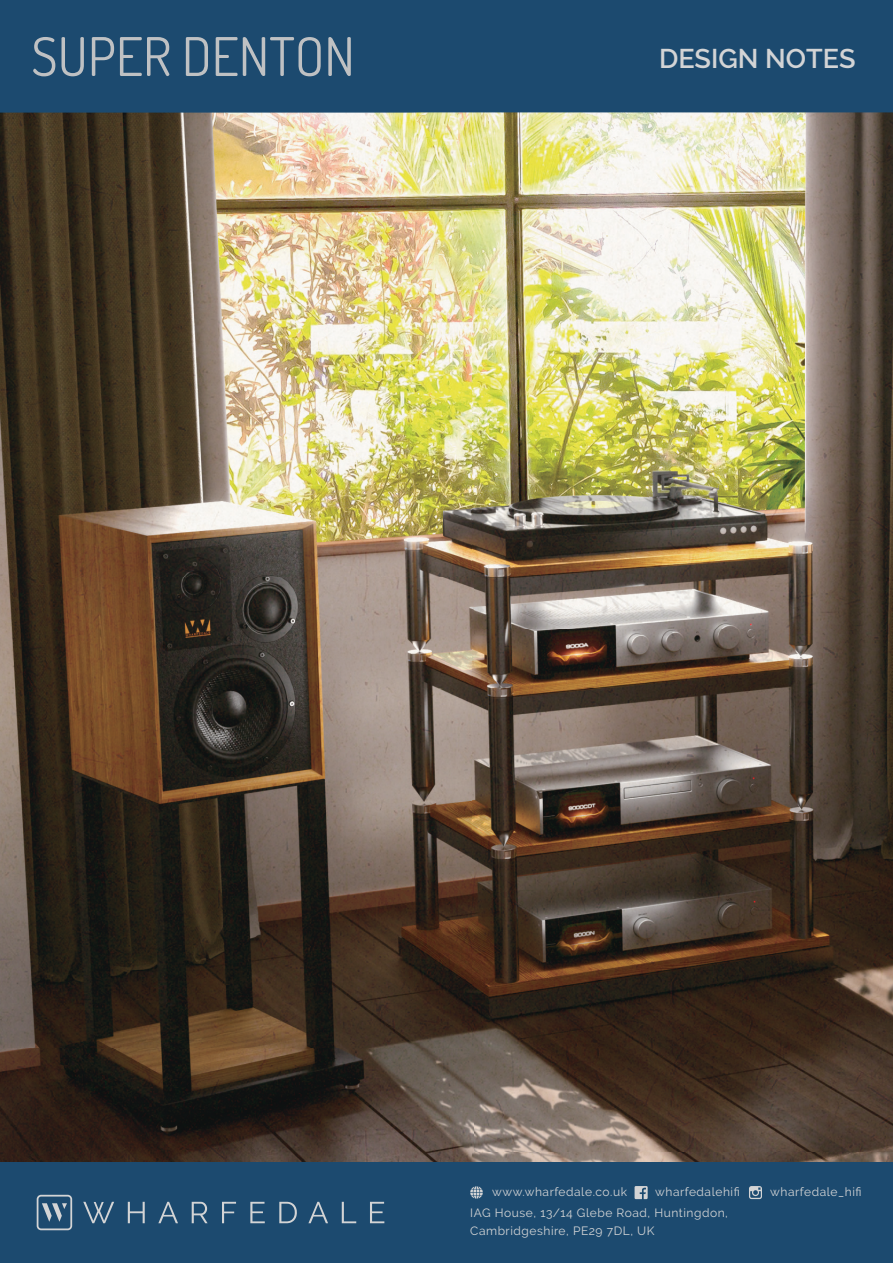
<style>
.page{position:relative;width:893px;height:1263px;background:#fff}
.page>*{position:absolute;margin:0;border:0;box-sizing:border-box;transform-origin:0 0}
.t1{font:53.25px "Dosis";color:#bfc1c3}
.t2{font:600 27px "Raleway";color:#d3d4d5}
.t3{font:12px/18.8px "Raleway";letter-spacing:.045em;color:#d3d4d5}
</style>
<div class="page">
<img style="left:0;top:113px;width:893px;height:1049px">
<div style="left:0;top:0;width:893px;height:113px;background:#1c4a6f"></div>
<div style="left:0;top:1162px;width:893px;height:101px;background:#1c4a6f"></div>
<svg style="left:749px;top:1186px;width:13px;height:13px"></svg>
<svg style="left:470px;top:1186px;width:13px;height:13px"></svg>
<svg style="left:635px;top:1186px;width:13px;height:13px"></svg>
<svg style="left:37px;top:1195px;width:35px;height:35px"></svg>
<svg style="left:83px;top:1202px;width:31px;height:21px"></svg>
<svg style="left:128px;top:1202px;width:17px;height:21px"></svg>
<svg style="left:158px;top:1202px;width:20px;height:21px"></svg>
<svg style="left:192px;top:1202px;width:16px;height:21px"></svg>
<svg style="left:222px;top:1202px;width:14px;height:21px"></svg>
<svg style="left:250px;top:1202px;width:15px;height:21px"></svg>
<svg style="left:279px;top:1202px;width:18px;height:21px"></svg>
<svg style="left:308px;top:1202px;width:20px;height:21px"></svg>
<svg style="left:342px;top:1202px;width:14px;height:21px"></svg>
<svg style="left:370px;top:1202px;width:14px;height:21px"></svg>
<h1 class="t1" style="left:31px;top:22px;width:325px">SUPER DENTON</h1>
<h2 class="t2" style="left:659px;top:43px;width:198px">DESIGN NOTES</h2>
<p class="t3" style="left:492px;top:1182px;width:136px">www.wharfedale.co.uk</p>
<p class="t3" style="left:655px;top:1182px;width:86px">wharfedalehifi</p>
<p class="t3" style="left:470px;top:1203px;width:259px">IAG House, 13/14 Glebe Road, Huntingdon,<br>Cambridgeshire, PE29 7DL, UK</p>
<p class="t3" style="left:770px;top:1182px;width:93px">wharfedale_hifi</p>
</div>
